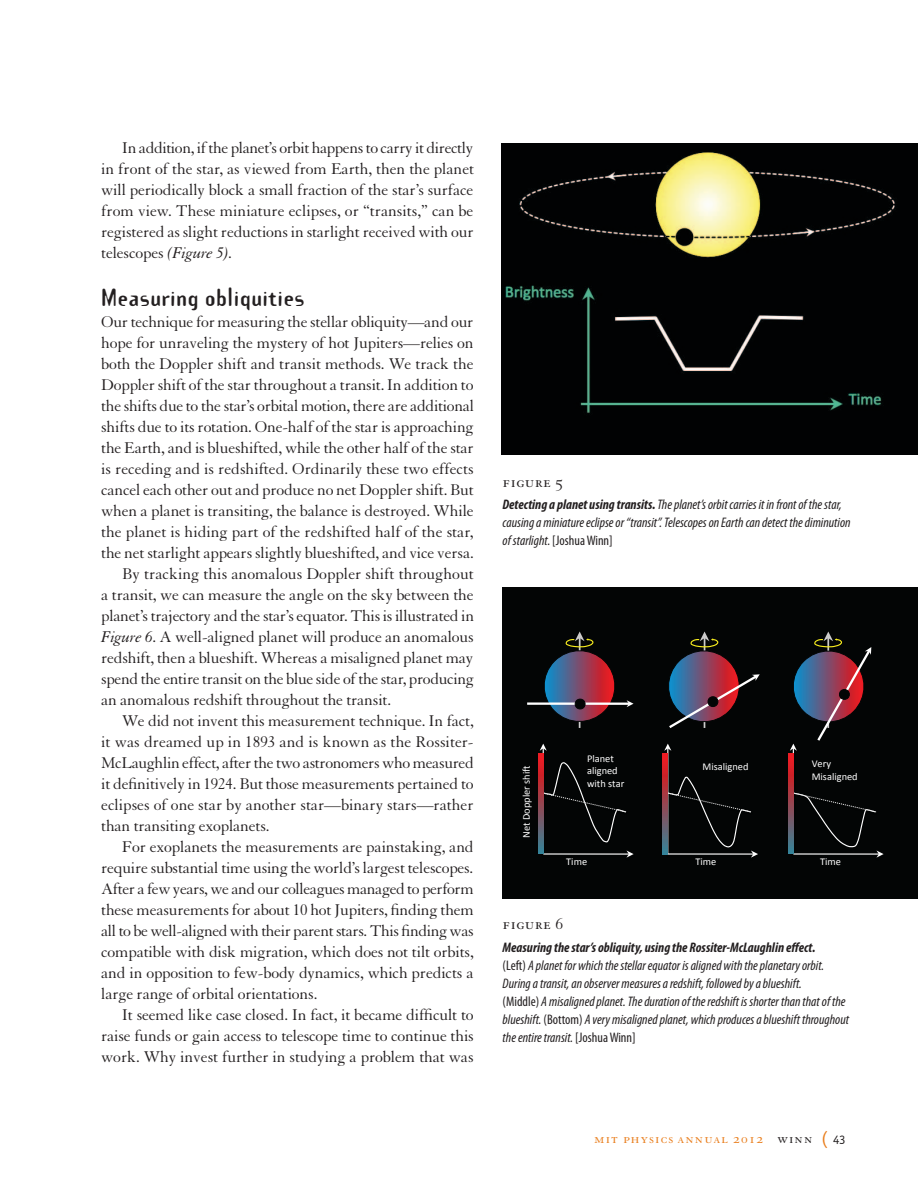
<style>
.page{position:relative;width:918px;height:1188px;background:#fff}
.page>*{position:absolute;margin:0;border:0;box-sizing:border-box;transform-origin:0 0}
.t1{font:700 21.75px "Template Gothic";letter-spacing:.015em;color:#231f20}
.t2{font:17.25px "Granjon SC";letter-spacing:.03em;color:#231f20}
.t3{font:16.8px/21px "Granjon";letter-spacing:-.01em;color:#231f20;text-align:justify}
.t4{font:15px "Granjon SC";letter-spacing:.075em;color:#e97e1d}
.t5{font:italic condensed 13.8px/18px "Myriad Pro";color:#231f20}
.t6{font:10.35px/12.5px "Calibri";color:#fff}
.s1{font-style:italic}
.s2{font-weight:700}
.s3{font-style:normal}
.s4{color:#231f20}
.s5{font-family:"Officina San ITC Book SC";font-size:18px}
.s6{font-family:"Officina San ITC Book SC";font-size:12.75px;color:#231f20}
</style>
<div class="page">
<div style="left:503px;top:587px;width:415px;height:312px;background:#030505"></div>
<hr style="left:579px;top:637px;width:2px;height:91px;background:#cccbcb">
<hr style="left:527px;top:702px;width:103px;height:3px;background:#fff">
<svg style="left:627px;top:700px;width:7px;height:7px"></svg>
<svg style="left:668px;top:632px;width:92px;height:96px"></svg>
<div style="left:709px;top:724px;width:53px;height:9px;background:#030505"></div>
<svg style="left:540px;top:632px;width:78px;height:93px"></svg>
<hr style="left:543px;top:748px;width:1px;height:106px;background:#fff">
<svg style="left:540px;top:744px;width:7px;height:7px"></svg>
<hr style="left:543px;top:853px;width:86px;height:2px;background:#fff">
<svg style="left:626px;top:851px;width:8px;height:7px"></svg>
<img style="left:662px;top:743px;width:10px;height:112px">
<hr style="left:667px;top:748px;width:1px;height:106px;background:#fff">
<svg style="left:664px;top:744px;width:7px;height:7px"></svg>
<hr style="left:793px;top:748px;width:1px;height:106px;background:#fff">
<svg style="left:790px;top:632px;width:82px;height:119px"></svg>
<svg style="left:543px;top:761px;width:84px;height:82px"></svg>
<svg style="left:666px;top:776px;width:92px;height:82px"></svg>
<svg style="left:793px;top:792px;width:91px;height:66px"></svg>
<svg style="left:538px;top:753px;width:5px;height:101px"></svg>
<svg style="left:663px;top:753px;width:5px;height:101px"></svg>
<svg style="left:788px;top:753px;width:5px;height:101px"></svg>
<img style="left:501px;top:144px;width:417px;height:310px">
<p class="t3" style="left:101px;top:138px;width:374px;text-indent:21px">In addition, if the planet’s orbit happens to carry it directly in front of the star, as viewed from Earth, then the planet will periodically block a small fraction of the star’s surface from view. These miniature eclipses, or “transits,” can be registered as slight reductions in starlight received with our telescopes <span class="s1">(Figure 5).</span></p>
<p class="t1" style="left:101px;top:282px;width:205px">Measuring obliquities</p>
<p class="t3" style="left:101px;top:312px;width:374px">Our technique for measuring the stellar obliquity—and our</p>
<p class="t3" style="left:101px;top:333px;width:374px">hope for unraveling the mystery of hot Jupiters—relies on</p>
<p class="t3" style="left:101px;top:354px;width:374px">both the Doppler shift and transit methods. We track the</p>
<p class="t3" style="left:101px;top:375px;width:374px">Doppler shift of the star throughout a transit. In addition to</p>
<p class="t3" style="left:101px;top:396px;width:374px">the shifts due to the star’s orbital motion, there are additional</p>
<p class="t3" style="left:101px;top:417px;width:374px">shifts due to its rotation. One-half of the star is approaching</p>
<p class="t3" style="left:101px;top:438px;width:374px">the Earth, and is blueshifted, while the other half of the star</p>
<p class="t3" style="left:101px;top:459px;width:374px">is receding and is redshifted. Ordinarily these two effects</p>
<p class="t3" style="left:101px;top:480px;width:374px">cancel each other out and produce no net Doppler shift. But</p>
<p class="t3" style="left:101px;top:501px;width:374px">when a planet is transiting, the balance is destroyed. While</p>
<p class="t3" style="left:101px;top:522px;width:374px">the planet is hiding part of the redshifted half of the star,</p>
<p class="t3" style="left:101px;top:543px;width:374px">the net starlight appears slightly blueshifted, and vice versa.</p>
<p class="t3" style="left:122px;top:564px;width:353px">By tracking this anomalous Doppler shift throughout</p>
<p class="t3" style="left:101px;top:585px;width:374px">a transit, we can measure the angle on the sky between the</p>
<p class="t3" style="left:101px;top:606px;width:374px">planet’s trajectory and the star’s equator. This is illustrated in</p>
<p class="t3" style="left:101px;top:627px;width:374px"><span class="s1">Figure 6</span>. A well-aligned planet will produce an anomalous</p>
<p class="t3" style="left:101px;top:648px;width:374px">redshift, then a blueshift. Whereas a misaligned planet may</p>
<p class="t3" style="left:101px;top:669px;width:374px">spend the entire transit on the blue side of the star, producing</p>
<p class="t3" style="left:101px;top:690px;width:291px">an anomalous redshift throughout the transit.</p>
<p class="t3" style="left:122px;top:711px;width:353px">We did not invent this measurement technique. In fact,</p>
<p class="t3" style="left:101px;top:732px;width:374px">it was dreamed up in 1893 and is known as the Rossiter-</p>
<p class="t3" style="left:101px;top:753px;width:374px">McLaughlin effect, after the two astronomers who measured</p>
<p class="t3" style="left:101px;top:774px;width:374px">it definitively in 1924. But those measurements pertained to</p>
<p class="t3" style="left:101px;top:795px;width:374px">eclipses of one star by another star—binary stars—rather</p>
<p class="t3" style="left:101px;top:816px;width:170px">than transiting exoplanets.</p>
<p class="t3" style="left:122px;top:837px;width:353px">For exoplanets the measurements are painstaking, and</p>
<p class="t3" style="left:101px;top:858px;width:374px">require substantial time using the world’s largest telescopes.</p>
<p class="t3" style="left:101px;top:879px;width:374px">After a few years, we and our colleagues managed to perform</p>
<p class="t3" style="left:101px;top:900px;width:374px">these measurements for about 10 hot Jupiters, finding them</p>
<p class="t3" style="left:101px;top:921px;width:374px">all to be well-aligned with their parent stars. This finding was</p>
<p class="t3" style="left:101px;top:942px;width:374px">compatible with disk migration, which does not tilt orbits,</p>
<p class="t3" style="left:101px;top:963px;width:374px">and in opposition to few-body dynamics, which predicts a</p>
<p class="t3" style="left:101px;top:984px;width:218px">large range of orbital orientations.</p>
<p class="t3" style="left:122px;top:1005px;width:353px">It seemed like case closed. In fact, it became difficult to</p>
<p class="t3" style="left:101px;top:1026px;width:374px">raise funds or gain access to telescope time to continue this</p>
<p class="t3" style="left:101px;top:1047px;width:374px">work. Why invest further in studying a problem that was</p>
<p class="t2" style="left:503px;top:472px;width:62px">figure 5</p>
<p class="t5" style="left:503px;top:496px;width:349px"><span class="s2">Detecting a planet using transits.</span>The planet’s orbit carries it in front of the star, causing a miniature eclipse or “transit”. Telescopes on Earth can detect the diminution of starlight. <span class="s3">[Joshua Winn]</span></p>
<p class="t6" style="left:520px;top:838px;width:74px;rotate:-90deg">Net Doppler shift</p>
<p class="t6" style="left:587px;top:752px;width:39px">Planet aligned with star</p>
<p class="t6" style="left:703px;top:761px;width:48px">Misaligned</p>
<p class="t6" style="left:812px;top:757px;width:48px">Very<br>Misaligned</p>
<p class="t6" style="left:566px;top:855px;width:22px">Time</p>
<p class="t6" style="left:695px;top:855px;width:22px">Time</p>
<p class="t6" style="left:820px;top:855px;width:22px">Time</p>
<p class="t2" style="left:503px;top:915px;width:62px">figure 6</p>
<p class="t5" style="left:503px;top:938px;width:348px"><span class="s2">Measuring the star’s obliquity, using the Rossiter-McLaughlin effect.<br></span><span class="s3">(Left)</span> A planet for which the stellar equator is aligned with the planetary orbit.<br>During a transit, an observer measures a redshift, followed by a blueshift.<br><span class="s3">(Middle)</span> A misaligned planet. The duration of the redshift is shorter than that of the blueshift. <span class="s3">(Bottom)</span> A very misaligned planet, which produces a blueshift throughout the entire transit. <span class="s3">[JoshuaWinn]</span></p>
<p class="t4" style="left:594px;top:1130px;width:253px">mit physics annual 2012 <span class="s4">winn</span> <span class="s5">(</span> <span class="s6">43</span></p>
</div>
